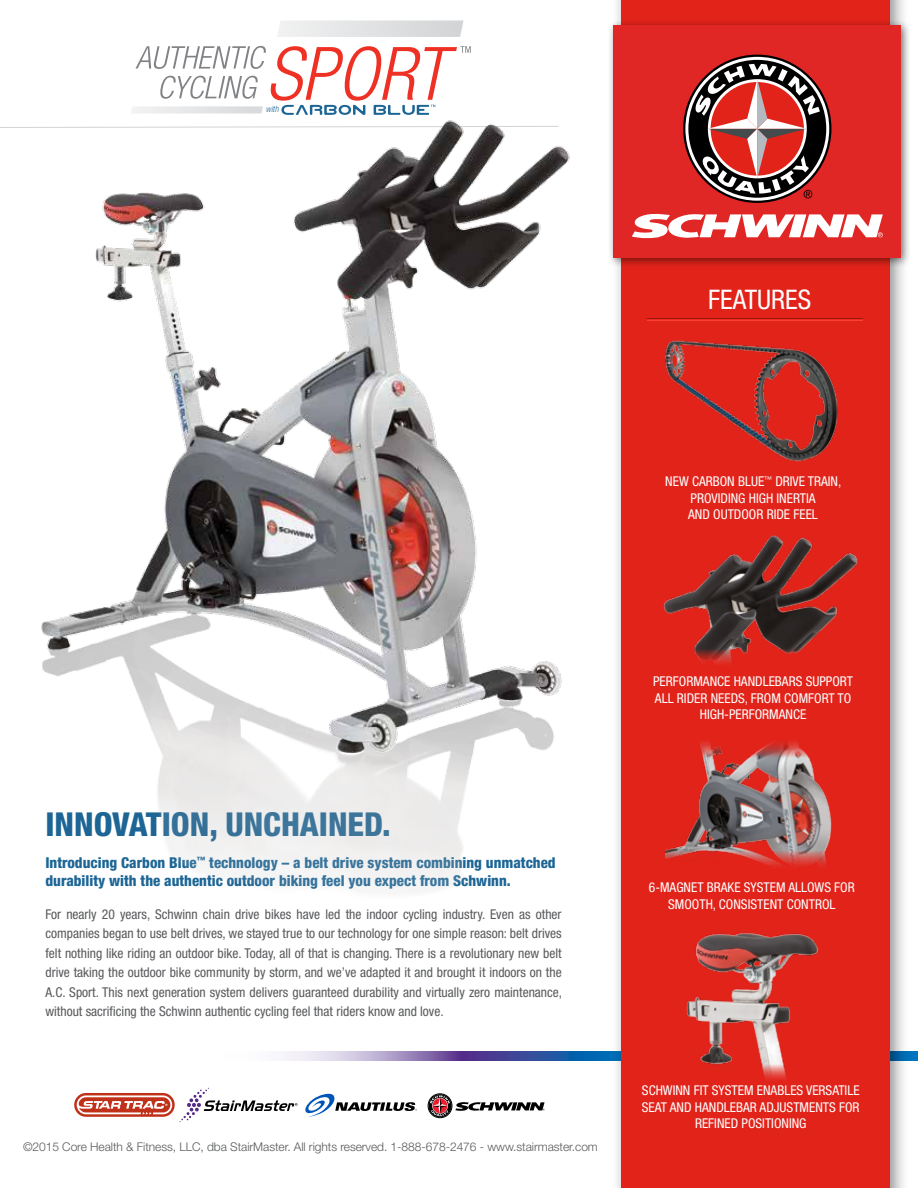
<style>
.page{position:relative;width:918px;height:1188px;background:#fff}
.page>*{position:absolute;margin:0;border:0;box-sizing:border-box;transform-origin:0 0}
.t1{font:800 condensed 33px "Helvetica Neue LT Std";color:#1c6595}
.t2{font:condensed 27px "Helvetica Neue LT Std";color:#fff}
.t3{font:800 condensed 15px/18px "Helvetica Neue LT Std";color:#1c6595}
.t4{font:condensed 13.5px/19.5px "Helvetica Neue LT Std";color:#58595b;text-align:justify}
.t5{font:condensed 13.5px/16.5px "Helvetica Neue LT Std";color:#fff;text-align:center}
.t6{font:300 12px "Helvetica Neue LT Std";letter-spacing:-.005em;color:#58595b}
.t7{font:italic 300 condensed 8.7px "Helvetica Neue LT Std";color:#1c6595}
</style>
<div class="page">
<svg style="left:284px;top:1052px;width:326px;height:9px;background:#7880b9"></svg>
<div style="left:610px;top:0;width:300px;height:1188px;background:#000;opacity:.45"></div>
<div style="left:621px;top:0;width:269px;height:1188px;background:#e2231a"></div>
<hr style="left:647px;top:318px;width:216px;height:1px;background:#000">
<svg style="left:647px;top:319px;width:216px;height:2px"></svg>
<svg style="left:428px;top:1094px;width:24px;height:24px"></svg>
<svg style="left:429px;top:1094px;width:22px;height:23px"></svg>
<svg style="left:430px;top:1095px;width:115px;height:21px"></svg>
<svg style="left:305px;top:1093px;width:112px;height:24px"></svg>
<svg style="left:74px;top:1088px;width:224px;height:34px"></svg>
<img style="left:666px;top:742px;width:166px;height:124px">
<img style="left:686px;top:932px;width:132px;height:147px">
<img style="left:665px;top:340px;width:173px;height:122px">
<svg style="left:277px;top:20px;width:187px;height:17px;background:#e2e3e4"></svg>
<svg style="left:131px;top:46px;width:340px;height:67px"></svg>
<img style="left:664px;top:535px;width:194px;height:128px">
<img style="left:1px;top:113px;width:620px;height:828px">
<div style="left:607px;top:19px;width:304px;height:249px;background:#000;opacity:.5"></div>
<div style="left:613px;top:25px;width:288px;height:233px;background:#e12726"></div>
<svg style="left:632px;top:213px;width:251px;height:26px"></svg>
<svg style="left:684px;top:56px;width:146px;height:146px"></svg>
<div style="left:688px;top:60px;width:138px;height:138px;background:#000;border-radius:50%"></div>
<svg style="left:695px;top:64px;width:125px;height:134px"></svg>
<p class="t7" style="left:266px;top:104px;width:14px">with</p>
<h2 class="t2" style="left:708px;top:284px;width:105px">FEATURES</h2>
<p class="t5" style="left:665px;top:473px;width:178px">NEW CARBON BLUE<sup>™</sup> DRIVE TRAIN,<br>PROVIDING HIGH INERTIA<br>AND OUTDOOR RIDE FEEL</p>
<h1 class="t1" style="left:45px;top:804px;width:347px">INNOVATION, UNCHAINED.</h1>
<p class="t3" style="left:45px;top:853px;width:512px">Introducing Carbon Blue<sup>™</sup> technology – a belt drive system combining unmatched durability with the authentic outdoor biking feel you expect from Schwinn.</p>
<p class="t4" style="left:45px;top:904px;width:518px">For nearly 20 years, Schwinn chain drive bikes have led the indoor cycling industry. Even as other companies began to use belt drives, we stayed true to our technology for one simple reason: belt drives felt nothing like riding an outdoor bike. Today, all of that is changing. There is a revolutionary new belt drive taking the outdoor bike community by storm, and we’ve adapted it and brought it indoors on the A.C. Sport. This next generation system delivers guaranteed durability and virtually zero maintenance, without sacrificing the Schwinn authentic cycling feel that riders know and love.</p>
<p class="t6" style="left:23px;top:1140px;width:576px">©2015 Core Health &amp; Fitness, LLC, dba StairMaster. All rights reserved. 1-888-678-2476 - www.stairmaster.com</p>
<p class="t5" style="left:653px;top:673px;width:201px">PERFORMANCE HANDLEBARS SUPPORT<br>ALL RIDER NEEDS, FROM COMFORT TO<br>HIGH-PERFORMANCE</p>
<p class="t5" style="left:649px;top:879px;width:207px">6-MAGNET BRAKE SYSTEM ALLOWS FOR<br>SMOOTH, CONSISTENT CONTROL</p>
<p class="t5" style="left:642px;top:1082px;width:219px">SCHWINN FIT SYSTEM ENABLES VERSATILE<br>SEAT AND HANDLEBAR ADJUSTMENTS FOR<br>REFINED POSITIONING</p>
</div>
